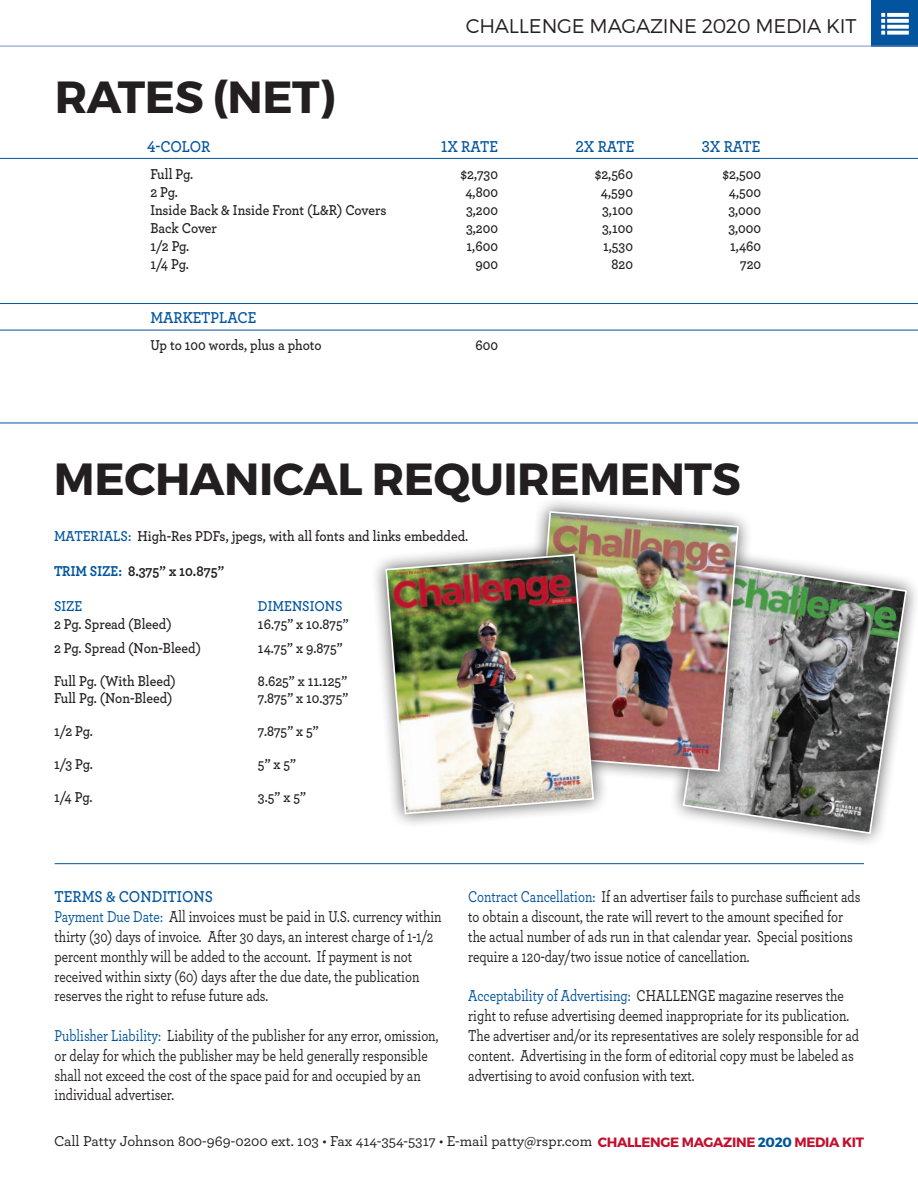
<style>
.page{position:relative;width:918px;height:1188px;background:#fff}
.page>*{position:absolute;margin:0;border:0;box-sizing:border-box;transform-origin:0 0}
.t1{font:700 45px "Montserrat";letter-spacing:-.01em;color:#231f20}
.t2{font:300 19.8px "Montserrat";letter-spacing:-.01em;color:#231f20}
.t3{font:500 16.5px/19.8px "Archer";color:#231f20;scale:.8 1}
.t4{font:600 16.5px "Archer";color:#01549d;scale:.9 1}
.t5{font:600 15px "Archer";color:#231f20;scale:.9 1}
.t6{font:500 15px "Archer";color:#231f20}
.t7{font:700 15px "Archer";color:#231f20;scale:.9 1}
.t8{font:600 15px "Archer";color:#01549d;scale:.9 1}
.s1{color:#01549d}
.s2{font-weight:600;color:#01549d}
.s3{font-family:"Montserrat";font-weight:700;font-size:13.5px;color:#c3102f}
.s4{font-family:"Montserrat";font-weight:700;font-size:13.5px;color:#01549d}
</style>
<div class="page">
<div style="left:871px;top:0;width:47px;height:46px;background:#01549d"></div>
<hr style="left:0;top:46px;width:918px;height:1px;background:#7b92c5">
<hr style="left:0;top:423px;width:918px;height:1px;background:#01549d">
<hr style="left:0;top:330px;width:918px;height:1px;background:#01549d">
<hr style="left:0;top:303px;width:918px;height:1px;background:#01549d">
<hr style="left:0;top:158px;width:918px;height:1px;background:#01549d">
<hr style="left:55px;top:863px;width:809px;height:1px;background:#01549d">
<svg style="left:881px;top:13px;width:28px;height:22px"></svg>
<div style="left:668px;top:548px;width:250px;height:300px;background:#231f20;opacity:.75"></div>
<svg style="left:682px;top:561px;width:226px;height:274px;background:#888c88"></svg>
<div style="left:515px;top:496px;width:239px;height:290px;background:#231f20;opacity:.75"></div>
<img style="left:529px;top:510px;width:211px;height:262px">
<div style="left:371px;top:539px;width:238px;height:290px;background:#231f20;opacity:.75"></div>
<img style="left:384px;top:553px;width:211px;height:262px">
<h1 class="t1" style="left:55px;top:70px;width:282px">RATES (NET)</h1>
<p class="t2" style="left:466px;top:13px;width:392px">CHALLENGE MAGAZINE 2020 MEDIA KIT</p>
<p class="t4" style="left:147px;top:135px;width:72px">4-COLOR</p>
<p class="t4" style="left:441px;top:135px;width:65px">1X RATE</p>
<p class="t4" style="left:575px;top:135px;width:67px">2X RATE</p>
<p class="t4" style="left:702px;top:135px;width:67px">3X RATE</p>
<p class="t5" style="left:150px;top:163px;width:49px">Full Pg.</p>
<p class="t5" style="left:461px;top:163px;width:43px">$2,730</p>
<p class="t5" style="left:595px;top:163px;width:44px">$2,560</p>
<p class="t5" style="left:723px;top:163px;width:44px">$2,500</p>
<p class="t5" style="left:150px;top:181px;width:32px">2 Pg.</p>
<p class="t5" style="left:465px;top:181px;width:38px">4,800</p>
<p class="t5" style="left:601px;top:181px;width:37px">4,590</p>
<p class="t5" style="left:729px;top:181px;width:37px">4,500</p>
<p class="t5" style="left:150px;top:199px;width:264px">Inside Back &amp; Inside Front (L&amp;R) Covers</p>
<p class="t5" style="left:466px;top:199px;width:37px">3,200</p>
<p class="t5" style="left:602px;top:199px;width:36px">3,100</p>
<p class="t5" style="left:729px;top:199px;width:38px">3,000</p>
<p class="t5" style="left:150px;top:217px;width:76px">Back Cover</p>
<p class="t5" style="left:466px;top:217px;width:37px">3,200</p>
<p class="t5" style="left:602px;top:217px;width:36px">3,100</p>
<p class="t5" style="left:729px;top:217px;width:38px">3,000</p>
<p class="t5" style="left:150px;top:235px;width:45px">1/2 Pg.</p>
<p class="t5" style="left:467px;top:235px;width:36px">1,600</p>
<p class="t5" style="left:603px;top:235px;width:35px">1,530</p>
<p class="t5" style="left:730px;top:235px;width:36px">1,460</p>
<p class="t5" style="left:150px;top:253px;width:44px">1/4 Pg.</p>
<p class="t5" style="left:475px;top:253px;width:27px">900</p>
<p class="t5" style="left:611px;top:253px;width:25px">820</p>
<p class="t5" style="left:740px;top:253px;width:25px">720</p>
<p class="t4" style="left:150px;top:306px;width:119px">MARKETPLACE</p>
<p class="t5" style="left:150px;top:334px;width:192px">Up to 100 words, plus a photo</p>
<p class="t5" style="left:475px;top:334px;width:27px">600</p>
<h1 class="t1" style="left:54px;top:451px;width:688px">MECHANICAL REQUIREMENTS</h1>
<p class="t5" style="left:54px;top:525px;width:462px"><span class="s1">MATERIALS:</span> High-Res PDFs, jpegs, with all fonts and links embedded.</p>
<p class="t7" style="left:54px;top:559px;width:191px"><span class="s1">TRIM SIZE:</span> 8.375” x 10.875”</p>
<p class="t8" style="left:54px;top:595px;width:33px">SIZE</p>
<p class="t8" style="left:258px;top:595px;width:95px">DIMENSIONS</p>
<p class="t5" style="left:54px;top:613px;width:132px">2 Pg. Spread (Bleed)</p>
<p class="t5" style="left:258px;top:613px;width:102px">16.75” x 10.875”</p>
<p class="t5" style="left:54px;top:637px;width:165px">2 Pg. Spread (Non-Bleed)</p>
<p class="t5" style="left:258px;top:637px;width:96px">14.75” x 9.875”</p>
<p class="t5" style="left:54px;top:670px;width:137px">Full Pg. (With Bleed)</p>
<p class="t5" style="left:258px;top:670px;width:101px">8.625” x 11.125”</p>
<p class="t5" style="left:54px;top:687px;width:133px">Full Pg. (Non-Bleed)</p>
<p class="t5" style="left:258px;top:687px;width:102px">7.875” x 10.375”</p>
<p class="t5" style="left:54px;top:720px;width:45px">1/2 Pg.</p>
<p class="t5" style="left:258px;top:720px;width:69px">7.875” x 5”</p>
<p class="t5" style="left:54px;top:753px;width:45px">1/3 Pg.</p>
<p class="t5" style="left:258px;top:753px;width:44px">5” x 5”</p>
<p class="t5" style="left:54px;top:786px;width:44px">1/4 Pg.</p>
<p class="t5" style="left:258px;top:786px;width:55px">3.5” x 5”</p>
<p class="t3" style="left:55px;top:886px;width:485px"><span class="s2">TERMS &amp; CONDITIONS<br></span><span class="s1">Payment Due Date:</span> All invoices must be paid in U.S. currency within thirty (30) days of invoice. After 30 days, an interest charge of 1-1/2 percent monthly will be added to the account. If payment is not received within sixty (60) days after the due date, the publication reserves the right to refuse future ads.</p>
<p class="t3" style="left:55px;top:1025px;width:481px"><span class="s1">Publisher Liability:</span> Liability of the publisher for any error, omission, or delay for which the publisher may be held generally responsible shall not exceed the cost of the space paid for and occupied by an individual advertiser.</p>
<p class="t3" style="left:468px;top:886px;width:492px"><span class="s1">Contract Cancellation:</span> If an advertiser fails to purchase sufficient ads to obtain a discount, the rate will revert to the amount specified for the actual number of ads run in that calendar year. Special positions require a 120-day/two issue notice of cancellation.</p>
<p class="t3" style="left:468px;top:985px;width:490px"><span class="s1">Acceptability of Advertising:</span> CHALLENGE magazine reserves the right to refuse advertising deemed inappropriate for its publication.<br>The advertiser and/or its representatives are solely responsible for ad content. Advertising in the form of editorial copy must be labeled as advertising to avoid confusion with text.</p>
<p class="t6" style="left:54px;top:1130px;width:812px">Call Patty Johnson 800-969-0200 ext. 103 • Fax 414-354-5317 • E-mail patty@rspr.com <span class="s3">CHALLENGE MAGAZINE</span> <span class="s4">2020</span> <span class="s3">MEDIA KIT</span></p>
</div>
